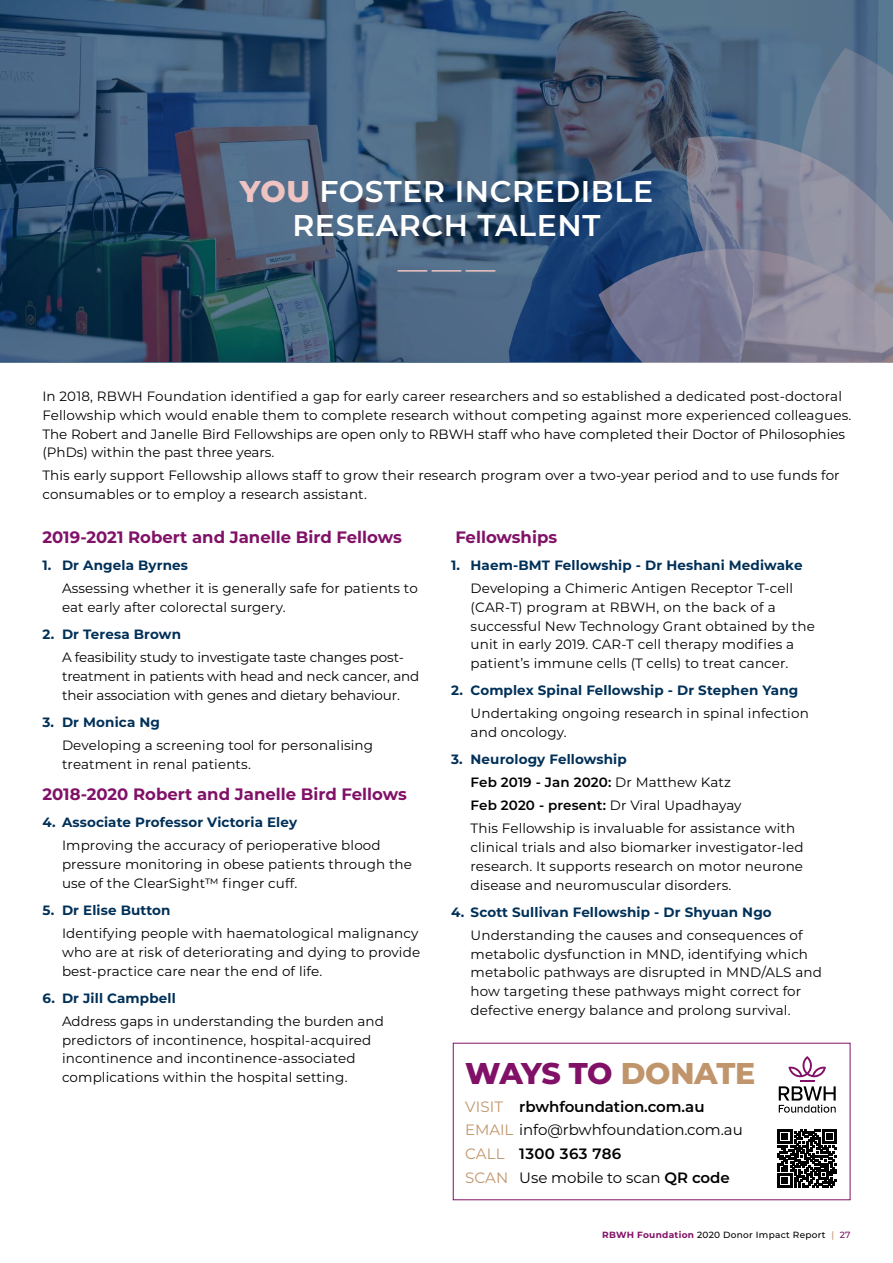
<style>
.page{position:relative;width:893px;height:1263px;background:#fff}
.page>*{position:absolute;margin:0;border:0;box-sizing:border-box;transform-origin:0 0}
.t1{font:600 30px/34.5px "Montserrat";letter-spacing:.02em;color:#fff;text-align:center}
.t2{font:800 30px "Montserrat";letter-spacing:-.02em;color:#811167}
.t3{font:700 16.5px "Montserrat";color:#811167}
.t4{font:15px/23.7px "Montserrat";letter-spacing:-.005em;color:#000}
.t5{font:13.5px/18.8px "Montserrat";letter-spacing:.01em;color:#000}
.t6{font:700 13.5px "Montserrat";letter-spacing:.01em;color:#003058}
.t7{font:13.5px/18.8px "Montserrat";letter-spacing:-.01em;color:#000}
.t8{font:500 9px "Montserrat";letter-spacing:.03em;color:#000}
.s1{font-weight:800;color:#efc3c1}
.s2{font-weight:700;color:#003058}
.s3{font-weight:600}
.s4{color:#c1956c}
.s5{font-weight:700;color:#811167}
.s6{color:#811167}
</style>
<div class="page">
<svg style="left:0;top:0;width:893px;height:363px;background:#395673"></svg>
<hr style="left:398px;top:270px;width:29px;height:2px;background:#efc3c1">
<hr style="left:432px;top:270px;width:29px;height:2px;background:#efc3c1">
<hr style="left:466px;top:270px;width:29px;height:2px;background:#efc3c1">
<svg style="left:598px;top:48px;width:295px;height:315px;background:#67728b"></svg>
<svg style="left:779px;top:1056px;width:57px;height:57px"></svg>
<svg style="left:778px;top:1129px;width:58px;height:59px"></svg>
<h1 class="t1" style="left:240px;top:172px;width:415px"><span class="s1">YOU</span> FOSTER INCREDIBLE<br>RESEARCH TALENT</h1>
<p class="t5" style="left:42px;top:386px;width:810px">In 2018, RBWH Foundation identified a gap for early career researchers and so established a dedicated post-doctoral Fellowship which would enable them to complete research without competing against more experienced colleagues.<br>The Robert and Janelle Bird Fellowships are open only to RBWH staff who have completed their Doctor of Philosophies (PhDs) within the past three years.</p>
<p class="t5" style="left:42px;top:466px;width:799px">This early support Fellowship allows staff to grow their research program over a two-year period and to use funds for consumables or to employ a research assistant.</p>
<p class="t3" style="left:43px;top:525px;width:361px">2019-2021 Robert and Janelle Bird Fellows</p>
<p class="t6" style="left:43px;top:555px;width:147px">1. Dr Angela Byrnes</p>
<p class="t5" style="left:62px;top:578px;width:357px">Assessing whether it is generally safe for patients to eat early after colorectal surgery.</p>
<p class="t6" style="left:43px;top:624px;width:140px">2. Dr Teresa Brown</p>
<p class="t7" style="left:62px;top:647px;width:359px">A feasibility study to investigate taste changes post&shy;treatment in patients with head and neck cancer, and their association with genes and dietary behaviour.</p>
<p class="t6" style="left:43px;top:712px;width:119px">3. Dr Monica Ng</p>
<p class="t5" style="left:62px;top:735px;width:313px">Developing a screening tool for personalising treatment in renal patients.</p>
<p class="t3" style="left:43px;top:782px;width:366px">2018-2020 Robert and Janelle Bird Fellows</p>
<p class="t6" style="left:43px;top:813px;width:256px">4. Associate Professor Victoria Eley</p>
<p class="t5" style="left:62px;top:836px;width:352px">Improving the accuracy of perioperative blood pressure monitoring in obese patients through the use of the ClearSight™ finger cuff.</p>
<p class="t6" style="left:43px;top:900px;width:129px">5. Dr Elise Button</p>
<p class="t5" style="left:62px;top:923px;width:360px;text-align:justify">Identifying people with haematological malignancy who are at risk of deteriorating and dying to provide best-practice care near the end of life.</p>
<p class="t6" style="left:43px;top:988px;width:135px">6. Dr Jill Campbell</p>
<p class="t5" style="left:62px;top:1011px;width:323px">Address gaps in understanding the burden and predictors of incontinence, hospital-acquired incontinence and incontinence-associated complications within the hospital setting.</p>
<p class="t3" style="left:455px;top:525px;width:103px">Fellowships</p>
<p class="t6" style="left:451px;top:555px;width:353px">1. Haem-BMT Fellowship - Dr Heshani Mediwake</p>
<p class="t5" style="left:471px;top:578px;width:346px">Developing a Chimeric Antigen Receptor T-cell (CAR-T) program at RBWH, on the back of a successful New Technology Grant obtained by the unit in early 2019. CAR-T cell therapy modifies a patient’s immune cells (T cells) to treat cancer.</p>
<p class="t6" style="left:451px;top:681px;width:349px">2. Complex Spinal Fellowship - Dr Stephen Yang</p>
<p class="t5" style="left:471px;top:704px;width:340px">Undertaking ongoing research in spinal infection and oncology.</p>
<p class="t5" style="left:471px;top:748px;width:326px;line-height:23px;text-indent:-19px"><span class="s2">3. Neurology Fellowship<br></span><span class="s3">Feb 2019 - Jan 2020:</span> Dr Matthew Katz<br><span class="s3">Feb 2020 - present:</span> Dr Viral Upadhayay<br>This Fellowship is invaluable for assistance with</p>
<p class="t5" style="left:471px;top:837px;width:334px;text-align:justify">clinical trials and also biomarker investigator-led research. It supports research on motor neurone disease and neuromuscular disorders.</p>
<p class="t6" style="left:451px;top:902px;width:322px">4. Scott Sullivan Fellowship - Dr Shyuan Ngo</p>
<p class="t5" style="left:471px;top:925px;width:353px">Understanding the causes and consequences of metabolic dysfunction in MND, identifying which metabolic pathways are disrupted in MND/ALS and how targeting these pathways might correct for defective energy balance and prolong survival.</p>
<h1 class="t2" style="left:465px;top:1051px;width:292px">WAYS TO <span class="s4">DONATE</span></h1>
<p class="t4" style="left:465px;top:1094px;width:279px"><span class="s4">VISIT</span> <span class="s3">rbwhfoundation.com.au<br></span><span class="s4">EMAIL</span> info@rbwhfoundation.com.au<br><span class="s4">CALL</span> <span class="s3">1300 363 786<br></span><span class="s4">SCAN</span> Use mobile to scan <span class="s3">QR code</span></p>
<p class="t8" style="left:602px;top:1228px;width:250px"><span class="s5">RBWH Foundation</span> 2020 Donor Impact Report <span class="s4">|</span> <span class="s6">27</span></p>
</div>
